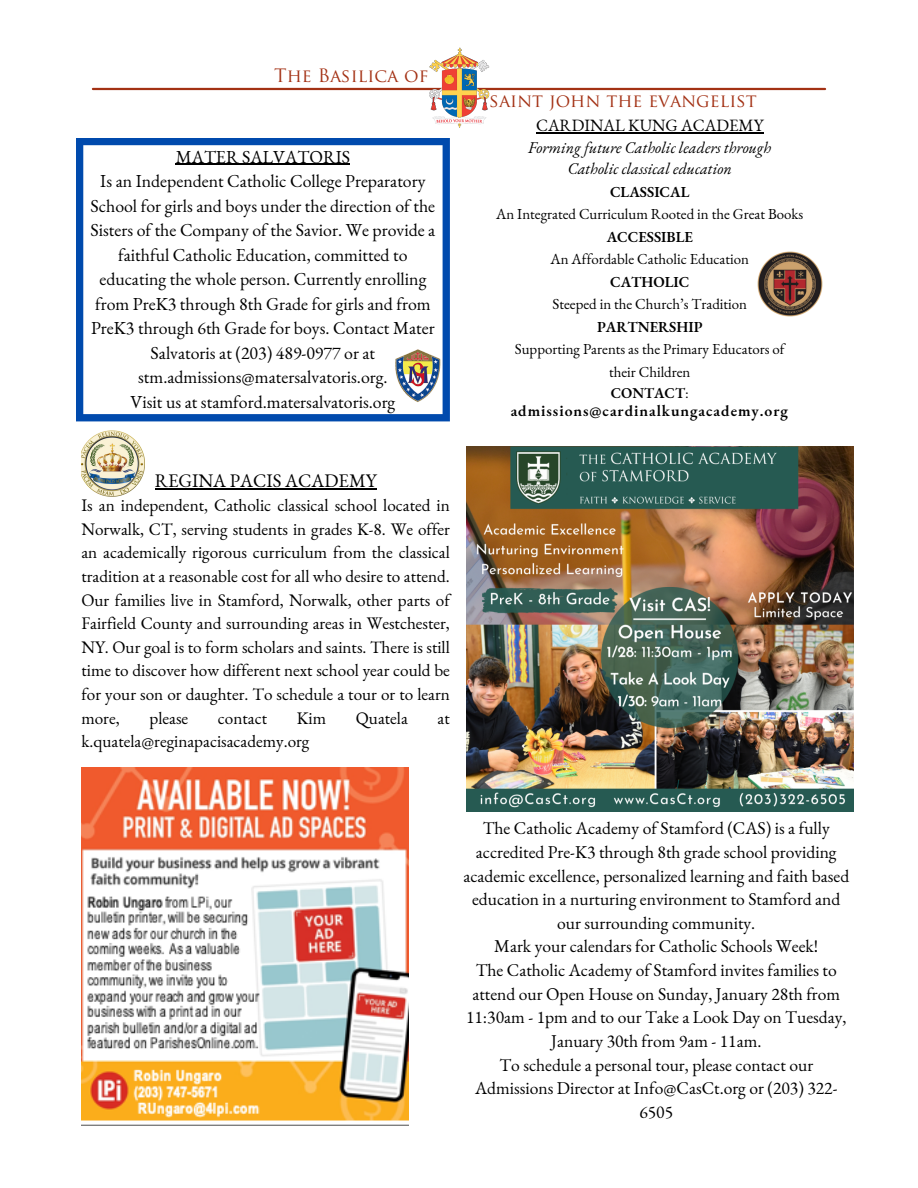
<style>
.page{position:relative;width:918px;height:1188px;background:#fff}
.page>*{position:absolute;margin:0;border:0;box-sizing:border-box;transform-origin:0 0}
.t1{font:18.75px "EB Garamond";color:#000}
.t2{font:18px "Trajan Pro";color:#a33114}
.t3{font:17.85px/24.6px "EB Garamond";color:#000;text-align:center}
.t4{font:17.55px/23.7px "EB Garamond";color:#000;text-align:center}
.t5{font:17.25px/23.7px "EB Garamond";color:#000;text-align:justify}
.t6{font:16.8px "EB Garamond";color:#000}
.t7{font:italic 16.05px "EB Garamond";color:#000}
.t8{font:600 15.75px "EB Garamond";letter-spacing:.06em;color:#000}
.t9{font:14.85px "EB Garamond";color:#000}
.t10{font:600 14.85px "EB Garamond";color:#000}
.t11{font:600 14.7px "EB Garamond";color:#000}
.s1{font-weight:400}
</style>
<div class="page">
<hr style="left:93px;top:88px;width:732px;height:2px;background:#a33114">
<img style="left:428px;top:48px;width:61px;height:80px">
<hr style="left:536px;top:132px;width:228px;height:2px;background:#000">
<img style="left:757px;top:251px;width:66px;height:66px">
<img style="left:81px;top:431px;width:63px;height:65px">
<svg style="left:76px;top:138px;width:374px;height:283px"></svg>
<img style="left:389px;top:347px;width:57px;height:56px">
<img style="left:81px;top:768px;width:328px;height:357px">
<img style="left:466px;top:447px;width:387px;height:364px">
<hr style="left:155px;top:489px;width:222px;height:1px;background:#000">
<hr style="left:176px;top:164px;width:174px;height:1px;background:#000">
<p class="t2" style="left:274px;top:68px;width:156px">The Basilica of</p>
<p class="t3" style="left:176px;top:144px;width:176px">MATER SALVATORIS</p>
<p class="t3" style="left:90px;top:168px;width:346px">Is an Independent Catholic College Preparatory School for girls and boys under the direction of the Sisters of the Company of the Savior. We provide a faithful Catholic Education, committed to educating the whole person. Currently enrolling from PreK3 through 8th Grade for girls and from PreK3 through 6th Grade for boys. Contact Mater Salvatoris at (203) 489-0977 or at stm.admissions@matersalvatoris.org.</p>
<p class="t3" style="left:130px;top:389px;width:266px">Visit us at stamford.matersalvatoris.org</p>
<p class="t1" style="left:155px;top:469px;width:223px">REGINA PACIS ACADEMY</p>
<p class="t5" style="left:81px;top:493px;width:370px">Is an independent, Catholic classical school located in Norwalk, CT, serving students in grades K-8. We offer an academically rigorous curriculum from the classical tradition at a reasonable cost for all who desire to attend.<br>Our families live in Stamford, Norwalk, other parts of Fairfield County and surrounding areas in Westchester, NY. Our goal is to form scholars and saints. There is still time to discover how different next school year could be for your son or daughter. To schedule a tour or to learn more,</p>
<p class="t5" style="left:149px;top:706px;width:40px">please</p>
<p class="t5" style="left:218px;top:706px;width:51px">contact</p>
<p class="t5" style="left:297px;top:706px;width:31px">Kim</p>
<p class="t5" style="left:356px;top:706px;width:54px">Quatela</p>
<p class="t5" style="left:438px;top:706px;width:14px">at</p>
<p class="t5" style="left:81px;top:729px;width:229px">k.quatela@reginapacisacademy.org</p>
<p class="t2" style="left:490px;top:93px;width:269px">saint john the evangelist</p>
<p class="t6" style="left:536px;top:114px;width:229px">CARDINAL KUNG ACADEMY</p>
<p class="t7" style="left:528px;top:137px;width:245px">Forming future Catholic leaders through</p>
<p class="t7" style="left:568px;top:158px;width:166px">Catholic classical education</p>
<p class="t10" style="left:610px;top:182px;width:81px">CLASSICAL</p>
<p class="t9" style="left:496px;top:204px;width:309px">An Integrated Curriculum Rooted in the Great Books</p>
<p class="t10" style="left:607px;top:227px;width:88px">ACCESSIBLE</p>
<p class="t9" style="left:551px;top:249px;width:200px">An Affordable Catholic Education</p>
<p class="t10" style="left:610px;top:272px;width:81px">CATHOLIC</p>
<p class="t9" style="left:552px;top:294px;width:196px">Steeped in the Church’s Tradition</p>
<p class="t10" style="left:597px;top:317px;width:107px">PARTNERSHIP</p>
<p class="t9" style="left:515px;top:339px;width:271px">Supporting Parents as the Primary Educators of</p>
<p class="t9" style="left:609px;top:362px;width:83px">their Children</p>
<p class="t11" style="left:611px;top:383px;width:79px">CONTACT<span class="s1">:</span></p>
<p class="t8" style="left:511px;top:400px;width:279px">admissions@cardinalkungacademy.org</p>
<p class="t4" style="left:463px;top:816px;width:387px">The Catholic Academy of Stamford (CAS) is a fully accredited Pre-K3 through 8th grade school providing academic excellence, personalized learning and faith based education in a nurturing environment to Stamford and our surrounding community.</p>
<p class="t4" style="left:494px;top:934px;width:325px">Mark your calendars for Catholic Schools Week!</p>
<p class="t4" style="left:466px;top:958px;width:382px">The Catholic Academy of Stamford invites families to attend our Open House on Sunday, January 28th from 11:30am - 1pm and to our Take a Look Day on Tuesday, January 30th from 9am - 11am.</p>
<p class="t4" style="left:475px;top:1053px;width:364px">To schedule a personal tour, please contact our<br>Admissions Director at Info@CasCt.org or (203) 322-<br>6505</p>
</div>
